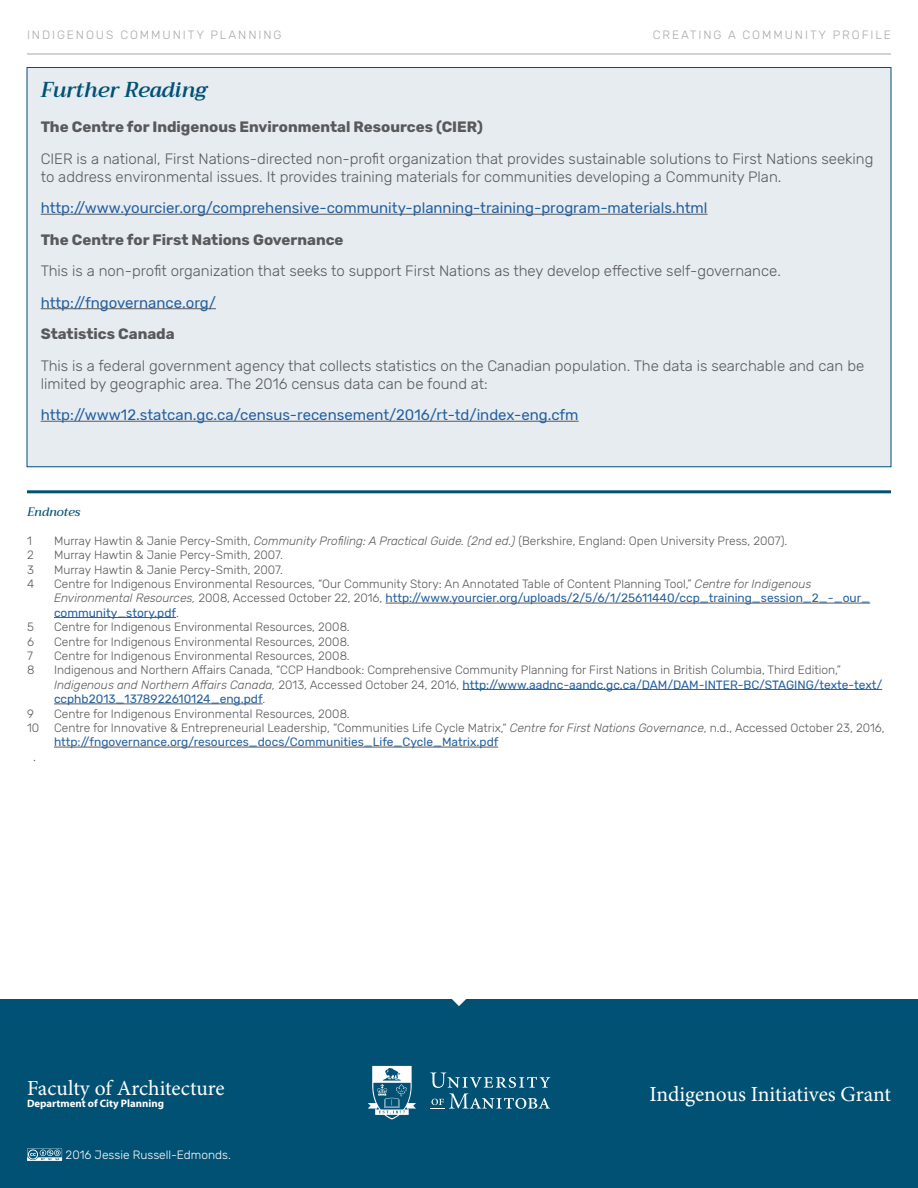
<style>
.page{position:relative;width:918px;height:1188px;background:#fff}
.page>*{position:absolute;margin:0;border:0;box-sizing:border-box;transform-origin:0 0}
.t1{font:21.45px "Minion Pro";letter-spacing:-.005em;color:#fff}
.t2{font:italic 600 21px "Trirong";color:#005174}
.t3{font:300 15px/18px "Rubik";color:#58595b}
.t4{font:15px "Rubik";color:#215e9e}
.t5{font:700 15px "Rubik";color:#58595b}
.t6{font:300 12px/14.4px "Rubik";color:#58595b}
.t7{font:12px "Rubik";color:#215e9e}
.t8{font:300 12px "Rubik";letter-spacing:.16em;color:#a7a9ac}
.t9{font:300 12px "Rubik";color:#fff}
.t10{font:italic 500 12px "Trirong";color:#005174}
.t11{font:700 10.8px "Myriad Pro";color:#fff}
.s1{font-style:italic}
.s2{font-weight:400;color:#215e9e}
</style>
<div class="page">
<hr style="left:27px;top:54px;width:864px;height:1px;background:#a7a9ac">
<div style="left:0;top:999px;width:918px;height:189px;background:#005174"></div>
<svg style="left:430px;top:1073px;width:120px;height:36px"></svg>
<svg style="left:368px;top:1066px;width:48px;height:54px"></svg>
<svg style="left:452px;top:999px;width:14px;height:7px"></svg>
<div style="left:27px;top:68px;width:864px;height:399px;background:#e7ecf1"></div>
<hr style="left:41px;top:214px;width:667px;height:1px;background:#58595b">
<hr style="left:41px;top:308px;width:175px;height:1px;background:#58595b">
<hr style="left:41px;top:421px;width:538px;height:1px;background:#58595b">
<hr style="left:386px;top:603px;width:484px;height:1px;background:#58595b">
<hr style="left:54px;top:617px;width:122px;height:1px;background:#58595b">
<hr style="left:463px;top:689px;width:419px;height:1px;background:#58595b">
<hr style="left:54px;top:704px;width:209px;height:1px;background:#58595b">
<hr style="left:54px;top:747px;width:444px;height:1px;background:#58595b">
<hr style="left:27px;top:490px;width:864px;height:3px;background:#005174">
<svg style="left:27px;top:1148px;width:35px;height:13px"></svg>
<p class="t8" style="left:27px;top:28px;width:256px">INDIGENOUS COMMUNITY PLANNING</p>
<p class="t8" style="left:653px;top:28px;width:20px">Crea</p>
<p class="t8" style="left:690px;top:28px;width:17px">ting</p>
<p class="t8" style="left:728px;top:28px;width:150px">a Communi ty Profile</p>
<h2 class="t2" style="left:41px;top:73px;width:168px">Further Reading</h2>
<p class="t5" style="left:41px;top:119px;width:444px">The Centre for Indigenous Environmental Resources (CIER)</p>
<p class="t3" style="left:41px;top:150px;width:834px">CIER is a national, First Nations-directed non-profit organization that provides sustainable solutions to First Nations seeking to address environmental issues. It provides training materials for communities developing a Community Plan.</p>
<p class="t4" style="left:41px;top:200px;width:668px">http://www.yourcier.org/comprehensive-community-planning-training-program-materials.html</p>
<p class="t5" style="left:41px;top:231px;width:304px">The Centre for First Nations Governance</p>
<p class="t3" style="left:41px;top:263px;width:742px">This is a non-profit organization that seeks to support First Nations as they develop effective self-governance.</p>
<p class="t4" style="left:41px;top:294px;width:177px">http://fngovernance.org/</p>
<p class="t5" style="left:41px;top:326px;width:136px">Statistics Canada</p>
<p class="t3" style="left:41px;top:357px;width:825px">This is a federal government agency that collects statistics on the Canadian population. The data is searchable and can be limited by geographic area. The 2016 census data can be found at:</p>
<p class="t4" style="left:41px;top:407px;width:539px">http://www12.statcan.gc.ca/census-recensement/2016/rt-td/index-eng.cfm</p>
<p class="t10" style="left:27px;top:505px;width:55px">Endnotes</p>
<p class="t6" style="left:27px;top:534px;width:6px">1</p>
<p class="t6" style="left:54px;top:534px;width:735px">Murray Hawtin &amp; Janie Percy-Smith, <span class="s1">Community Profiling: A Practical Guide. (2nd ed.)</span> (Berkshire, England: Open University Press, 2007).</p>
<p class="t6" style="left:27px;top:548px;width:8px">2</p>
<p class="t6" style="left:54px;top:548px;width:231px">Murray Hawtin &amp; Janie Percy-Smith, 2007.</p>
<p class="t6" style="left:27px;top:563px;width:8px">3</p>
<p class="t6" style="left:54px;top:563px;width:231px">Murray Hawtin &amp; Janie Percy-Smith, 2007.</p>
<p class="t6" style="left:27px;top:577px;width:9px">4</p>
<p class="t6" style="left:54px;top:577px;width:818px">Centre for Indigenous Environmental Resources, “Our Community Story: An Annotated Table of Content Planning Tool,” <span class="s1">Centre for Indigenous<br>Environmental Resources,</span> 2008, Accessed October 22, 2016, <span class="s2">http://www.yourcier.org/uploads/2/5/6/1/25611440/ccp_training_session_2_-_our_ community_story.pdf</span>.</p>
<p class="t6" style="left:27px;top:620px;width:8px">5</p>
<p class="t6" style="left:54px;top:620px;width:297px">Centre for Indigenous Environmental Resources, 2008.</p>
<p class="t6" style="left:27px;top:635px;width:8px">6</p>
<p class="t6" style="left:54px;top:635px;width:297px">Centre for Indigenous Environmental Resources, 2008.</p>
<p class="t6" style="left:27px;top:649px;width:7px">7</p>
<p class="t6" style="left:54px;top:649px;width:297px">Centre for Indigenous Environmental Resources, 2008.</p>
<p class="t6" style="left:27px;top:663px;width:9px">8</p>
<p class="t6" style="left:54px;top:663px;width:830px">Indigenous and Northern Affairs Canada, “CCP Handbook: Comprehensive Community Planning for First Nations in British Columbia, Third Edition,”<br><span class="s1">Indigenous and Northern Affairs Canada,</span> 2013, Accessed October 24, 2016, <span class="s2">http://www.aadnc-aandc.gc.ca/DAM/DAM-INTER-BC/STAGING/texte-text/ ccphb2013_1378922610124_eng.pdf</span>.</p>
<p class="t6" style="left:27px;top:707px;width:8px">9</p>
<p class="t6" style="left:54px;top:707px;width:297px">Centre for Indigenous Environmental Resources, 2008.</p>
<p class="t6" style="left:27px;top:721px;width:859px">10 Centre for Innovative &amp; Entrepreneurial Leadership, “Communities Life Cycle Matrix,“ <span class="s1">Centre for First Nations Governance</span>, n.d., Accessed October 23, 2016,</p>
<p class="t7" style="left:54px;top:736px;width:446px">http://fngovernance.org/resources_docs/Communities_Life_Cycle_Matrix.pdf</p>
<p class="t6" style="left:33px;top:750px;width:4px">.</p>
<h1 class="t1" style="left:27px;top:1073px;width:199px">Faculty of Architecture</h1>
<p class="t11" style="left:27px;top:1097px;width:139px">Department of City Planning</p>
<p class="t9" style="left:66px;top:1148px;width:167px">2016 Jessie Russell-Edmonds.</p>
<h1 class="t1" style="left:649px;top:1080px;width:243px">Indigenous Initiatives Grant</h1>
</div>
